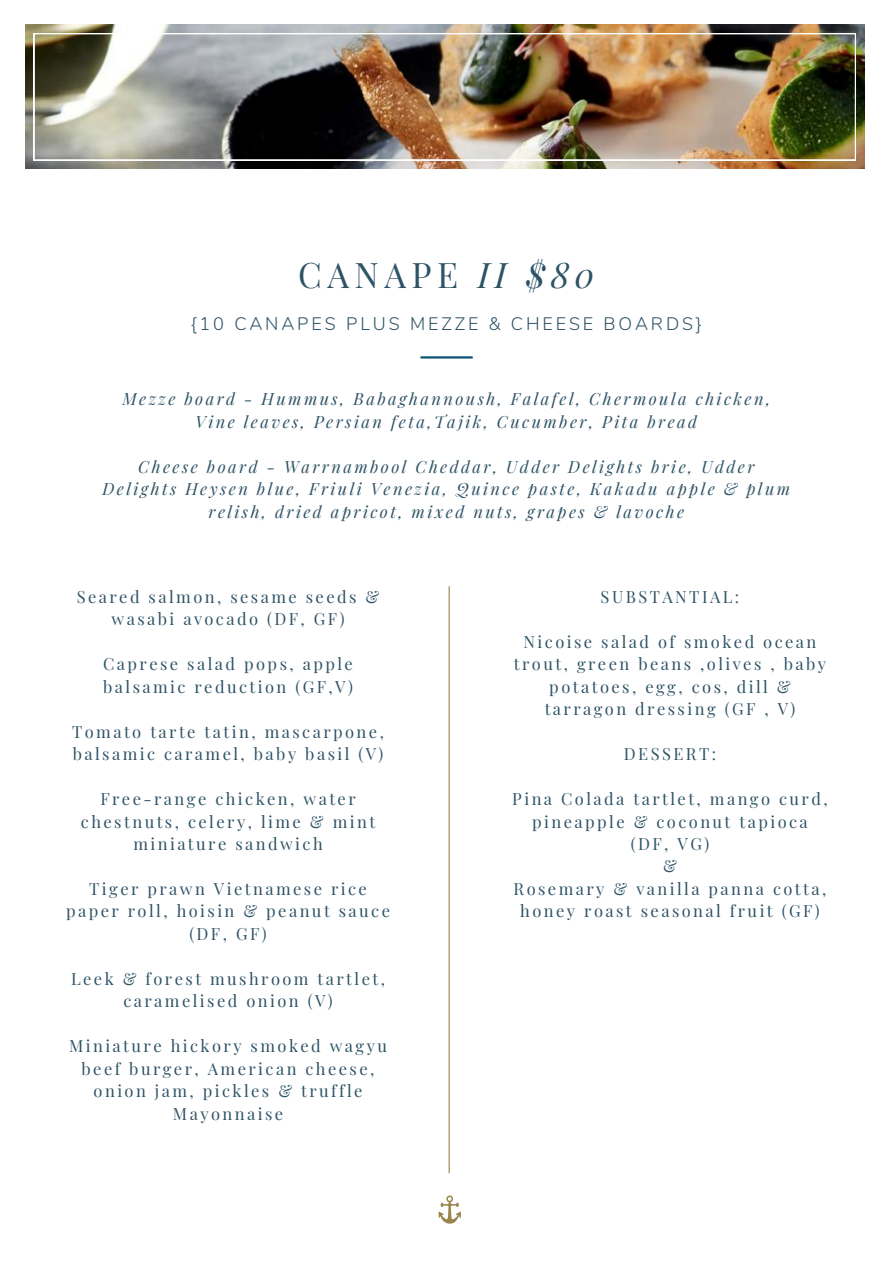
<style>
.page{position:relative;width:893px;height:1264px;background:#fff}
.page>*{position:absolute;margin:0;border:0;box-sizing:border-box;transform-origin:0 0}
.t1{font:34.5px "Playfair Display";letter-spacing:.16em;color:#2e5366}
.t2{font:300 18px "Nunito";letter-spacing:.16em;color:#2e5366}
.t3{font:16.5px/22.5px "Playfair Display";letter-spacing:.15em;color:#2e5366;text-align:center}
.t4{font:italic 16.5px/22.5px "Playfair Display";letter-spacing:.15em;color:#2e5366;text-align:center}
.s1{font-style:italic}
</style>
<div class="page">
<hr style="left:421px;top:356px;width:51px;height:2px;background:#0d5373">
<hr style="left:448px;top:586px;width:1px;height:587px;background:#99854e">
<svg style="left:438px;top:1195px;width:23px;height:29px"></svg>
<img style="left:25px;top:25px;width:839px;height:144px">
<img style="left:34px;top:33px;width:821px;height:127px">
<h1 class="t1" style="left:298px;top:251px;width:297px">CANAPE <span class="s1">II $80</span></h1>
<p class="t2" style="left:191px;top:312px;width:513px">{10 CANAPES PLUS MEZZE &amp; CHEESE BOARDS}</p>
<p class="t4" style="left:122px;top:387px;width:649px">Mezze board - Hummus, Babaghannoush, Falafel, Chermoula chicken,<br>Vine leaves, Persian feta,Tajik, Cucumber, Pita bread</p>
<p class="t4" style="left:103px;top:454px;width:689px">Cheese board - Warrnambool Cheddar, Udder Delights brie, Udder<br>Delights Heysen blue, Friuli Venezia, Quince paste, Kakadu apple &amp; plum relish, dried apricot, mixed nuts, grapes &amp; lavoche</p>
<p class="t3" style="left:77px;top:584px;width:304px">Seared salmon, sesame seeds &amp; wasabi avocado (DF, GF)</p>
<p class="t3" style="left:103px;top:652px;width:251px;text-align:left">Caprese salad pops, apple balsamic reduction (GF,V)</p>
<p class="t3" style="left:72px;top:719px;width:313px;text-align:left">Tomato tarte tatin, mascarpone, balsamic caramel, baby basil (V)</p>
<p class="t3" style="left:81px;top:787px;width:296px">Free-range chicken, water chestnuts, celery, lime &amp; mint miniature sandwich</p>
<p class="t3" style="left:66px;top:876px;width:325px">Tiger prawn Vietnamese rice paper roll, hoisin &amp; peanut sauce (DF, GF)</p>
<p class="t3" style="left:71px;top:966px;width:315px">Leek &amp; forest mushroom tartlet, caramelised onion (V)</p>
<p class="t3" style="left:69px;top:1034px;width:319px">Miniature hickory smoked wagyu beef burger, American cheese, onion jam, pickles &amp; truffle<br>Mayonnaise</p>
<p class="t3" style="left:600px;top:584px;width:140px">SUBSTANTIAL:</p>
<p class="t3" style="left:514px;top:629px;width:314px">Nicoise salad of smoked ocean trout, green beans ,olives , baby potatoes, egg, cos, dill &amp; tarragon dressing (GF , V)</p>
<p class="t3" style="left:624px;top:742px;width:94px">DESSERT:</p>
<p class="t3" style="left:512px;top:787px;width:317px">Pina Colada tartlet, mango curd, pineapple &amp; coconut tapioca (DF, VG)<br>&amp;<br>Rosemary &amp; vanilla panna cotta, honey roast seasonal fruit (GF)</p>
</div>
